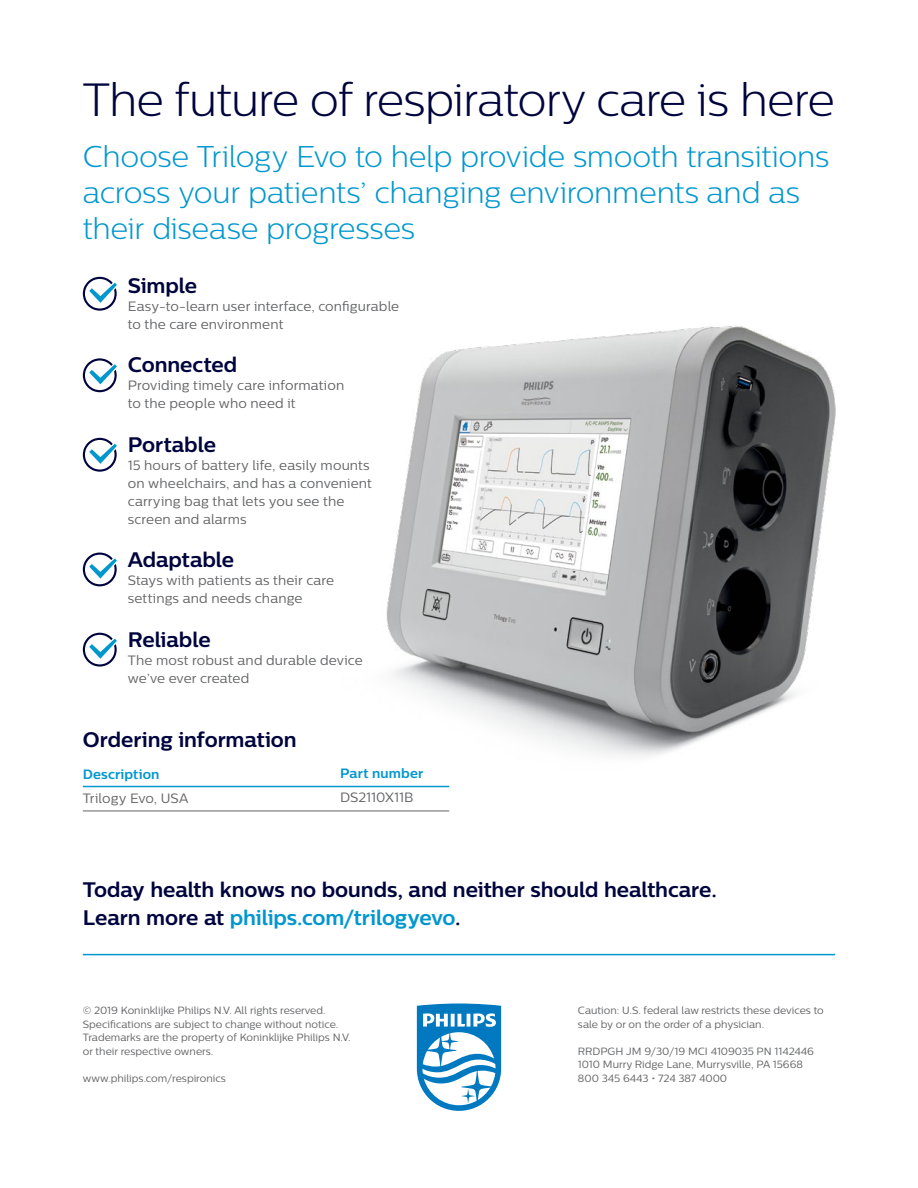
<style>
.page{position:relative;width:918px;height:1188px;background:#fff}
.page>*{position:absolute;margin:0;border:0;box-sizing:border-box;transform-origin:0 0}
.t1{font:300 46.5px "Centrale Sans";letter-spacing:-.02em;color:#00043d}
.t2{font:300 30px/36px "Centrale Sans";letter-spacing:-.01em;color:#0097cf}
.t3{font:700 21px/28.2px "Centrale Sans";letter-spacing:-.005em;color:#00043d}
.t4{font:13.5px/18px "Centrale Sans";letter-spacing:.01em;color:#636466}
.t5{font:700 13.5px "Centrale Sans";letter-spacing:.01em;color:#0097cf}
.t6{font:10.5px/13.5px "Centrale Sans";color:#636466}
.s1{color:#0097cf}
</style>
<div class="page">
<svg style="left:417px;top:1003px;width:84px;height:108px"></svg>
<hr style="left:83px;top:954px;width:752px;height:1px;background:#0097cf">
<hr style="left:83px;top:811px;width:366px;height:1px;background:#636466">
<hr style="left:83px;top:786px;width:366px;height:1px;background:#0097cf">
<img style="left:327px;top:326px;width:509px;height:486px">
<svg style="left:83px;top:277px;width:34px;height:34px"></svg>
<svg style="left:83px;top:358px;width:34px;height:34px"></svg>
<svg style="left:83px;top:438px;width:34px;height:34px"></svg>
<svg style="left:83px;top:553px;width:34px;height:33px"></svg>
<svg style="left:83px;top:633px;width:34px;height:34px"></svg>
<h1 class="t1" style="left:83px;top:73px;width:754px">The future of respiratory care is here</h1>
<h2 class="t2" style="left:83px;top:138px;width:748px">Choose Trilogy Evo to help provide smooth transitions across your patients’ changing environments and as their disease progresses</h2>
<h3 class="t3" style="left:128px;top:271px;width:71px">Simple</h3>
<p class="t4" style="left:128px;top:297px;width:273px">Easy-to-learn user interface, configurable to the care environment</p>
<h3 class="t3" style="left:128px;top:350px;width:111px">Connected</h3>
<p class="t4" style="left:128px;top:376px;width:218px">Providing timely care information to the people who need it</p>
<h3 class="t3" style="left:128px;top:430px;width:90px">Portable</h3>
<p class="t4" style="left:128px;top:456px;width:246px">15 hours of battery life, easily mounts on wheelchairs, and has a convenient carrying bag that lets you see the screen and alarms</p>
<h3 class="t3" style="left:128px;top:545px;width:108px">Adaptable</h3>
<p class="t4" style="left:128px;top:571px;width:208px">Stays with patients as their care settings and needs change</p>
<h3 class="t3" style="left:128px;top:625px;width:84px">Reliable</h3>
<p class="t4" style="left:128px;top:651px;width:236px">The most robust and durable device we’ve ever created</p>
<h3 class="t3" style="left:83px;top:725px;width:216px">Ordering information</h3>
<p class="t5" style="left:83px;top:767px;width:78px">Description</p>
<p class="t4" style="left:83px;top:790px;width:107px">Trilogy Evo, USA</p>
<p class="t5" style="left:340px;top:765px;width:85px">Part number</p>
<p class="t4" style="left:340px;top:788px;width:75px">DS2110X11B</p>
<h3 class="t3" style="left:83px;top:875px;width:636px">Today health knows no bounds, and neither should healthcare.<br>Learn more at <span class="s1">philips.com/trilogyevo</span>.</h3>
<p class="t6" style="left:83px;top:1004px;width:269px">© 2019 Koninklijke Philips N.V. All rights reserved.<br>Specifications are subject to change without notice.<br>Trademarks are the property of Koninklijke Philips N.V. or their respective owners.</p>
<p class="t6" style="left:83px;top:1071px;width:145px">www.philips.com/respironics</p>
<p class="t6" style="left:578px;top:1004px;width:247px">Caution: U.S. federal law restricts these devices to sale by or on the order of a physician.</p>
<p class="t6" style="left:578px;top:1044px;width:237px">RRDPGH JM 9/30/19 MCI 4109035 PN 1142446<br>1010 Murry Ridge Lane, Murrysville, PA 15668<br>800 345 6443 • 724 387 4000</p>
</div>
